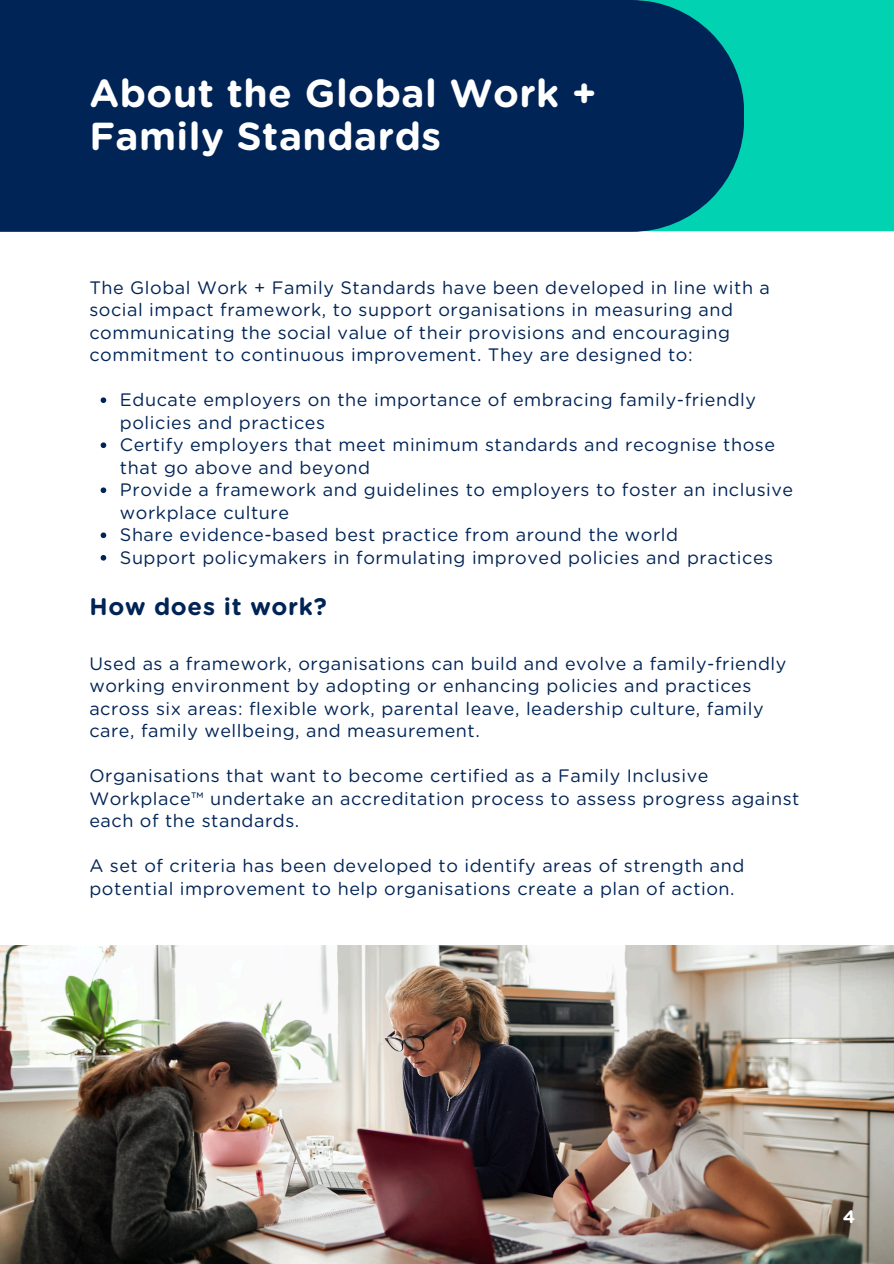
<style>
.page{position:relative;width:894px;height:1264px;background:#fff}
.page>*{position:absolute;margin:0;border:0;box-sizing:border-box;transform-origin:0 0}
.t1{font:700 39px/42.8px "Gotham Rnd";letter-spacing:.015em;color:#fff}
.t2{font:700 24px "Gotham Rnd";letter-spacing:.03em;color:#002456}
.t3{font:18px/22.5px "Gotham Rnd";letter-spacing:.03em;color:#002456}
.t4{font:700 18px "Gotham Rnd";color:#fff}
</style>
<div class="page">
<img style="left:0;top:945px;width:893px;height:318px">
<div style="left:744px;top:0;width:149px;height:231px;background:#00d2b2"></div>
<div style="left:0;top:0;width:744px;height:232px;background:#002456"></div>
<svg style="left:101px;top:397px;width:5px;height:6px"></svg>
<svg style="left:101px;top:442px;width:5px;height:6px"></svg>
<svg style="left:101px;top:487px;width:5px;height:6px"></svg>
<svg style="left:101px;top:532px;width:5px;height:6px"></svg>
<svg style="left:101px;top:555px;width:5px;height:5px"></svg>
<p class="t1" style="left:89px;top:71px;width:509px">About the Global Work +<br>Family Standards</p>
<h1 class="t3" style="left:89px;top:276px;width:682px">The Global Work + Family Standards have been developed in line with a social impact framework, to support organisations in measuring and communicating the social value of their provisions and encouraging commitment to continuous improvement. They are designed to:</h1>
<p class="t3" style="left:120px;top:388px;width:637px">Educate employers on the importance of embracing family-friendly policies and practices</p>
<p class="t3" style="left:120px;top:433px;width:656px">Certify employers that meet minimum standards and recognise those that go above and beyond</p>
<p class="t3" style="left:120px;top:478px;width:674px">Provide a framework and guidelines to employers to foster an inclusive workplace culture</p>
<p class="t3" style="left:120px;top:523px;width:559px">Share evidence-based best practice from around the world</p>
<p class="t3" style="left:120px;top:546px;width:654px">Support policymakers in formulating improved policies and practices</p>
<p class="t2" style="left:89px;top:591px;width:239px">How does it work?</p>
<h2 class="t3" style="left:89px;top:652px;width:698px">Used as a framework, organisations can build and evolve a family-friendly working environment by adopting or enhancing policies and practices across six areas: flexible work, parental leave, leadership culture, family care, family wellbeing, and measurement.</h2>
<p class="t3" style="left:89px;top:764px;width:711px">Organisations that want to become certified as a Family Inclusive<br>Workplace™ undertake an accreditation process to assess progress against each of the standards.</p>
<p class="t3" style="left:89px;top:854px;width:656px">A set of criteria has been developed to identify areas of strength and potential improvement to help organisations create a plan of action.</p>
<p class="t4" style="left:842px;top:1205px;width:14px">4</p>
</div>
